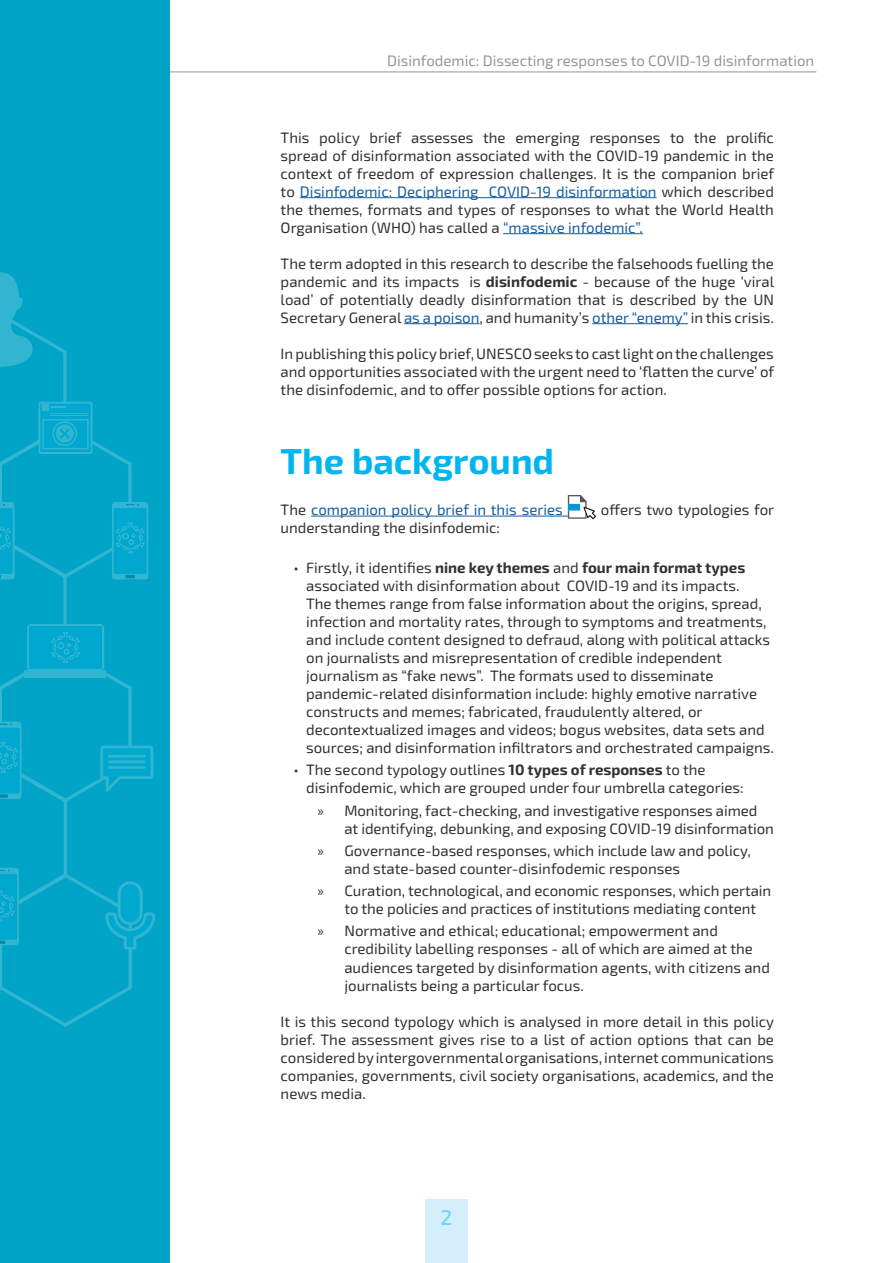
<style>
.page{position:relative;width:893px;height:1263px;background:#fff}
.page>*{position:absolute;margin:0;border:0;box-sizing:border-box;transform-origin:0 0}
.t1{font:700 36px "Exo 2";color:#00b5f0}
.t2{font:500 21px "Exo 2";color:#72d1f6}
.t3{font:15px/18px "Exo 2";color:#333233}
.t4{font:15px "Exo 2";color:#93979e}
.t5{font:15px "Exo 2";color:#175d9e}
.s1{color:#175d9e}
.s2{font-weight:700}
.s3{color:#333233}
.s4{font-family:"Myriad Pro"}
</style>
<div class="page">
<hr style="left:77px;top:72px;width:739px;height:1px;background:#93979e">
<div style="left:425px;top:1199px;width:43px;height:64px;background:#d4effb"></div>
<div style="left:0;top:0;width:169px;height:1263px;background:#00a4c7"></div>
<hr style="left:300px;top:197px;width:357px;height:1px;background:#175d9e">
<hr style="left:503px;top:233px;width:140px;height:1px;background:#175d9e">
<hr style="left:404px;top:323px;width:76px;height:1px;background:#175d9e">
<hr style="left:592px;top:323px;width:96px;height:1px;background:#175d9e">
<hr style="left:311px;top:516px;width:257px;height:1px;background:#175d9e">
<svg style="left:568px;top:495px;width:28px;height:24px"></svg>
<svg style="left:0;top:332px;width:132px;height:695px"></svg>
<svg style="left:145px;top:502px;width:4px;height:77px"></svg>
<svg style="left:0;top:922px;width:19px;height:23px"></svg>
<svg style="left:0;top:272px;width:33px;height:95px"></svg>
<svg style="left:0;top:409px;width:145px;height:513px"></svg>
<svg style="left:100px;top:745px;width:53px;height:47px"></svg>
<svg style="left:105px;top:881px;width:50px;height:69px"></svg>
<svg style="left:38px;top:402px;width:55px;height:52px"></svg>
<p class="t4" style="left:387px;top:50px;width:429px">Disinfodemic: Dissecting responses to COVID-19 disinformation</p>
<p class="t3" style="left:281px;top:128px;width:495px;text-align:justify">This policy brief assesses the emerging responses to the prolific spread of disinformation associated with the COVID-19 pandemic in the context of freedom of expression challenges. It is the companion brief to <span class="s1">Disinfodemic: Deciphering COVID-19 disinformation</span> which described the themes, formats and types of responses to what the World Health Organisation (WHO) has called a <span class="s1">“massive infodemic”.</span></p>
<p class="t3" style="left:281px;top:254px;width:495px;text-align:justify">The term adopted in this research to describe the falsehoods fuelling the pandemic and its impacts is <span class="s2">disinfodemic</span> - because of the huge ‘viral load’ of potentially deadly disinformation that is described by the UN Secretary General <span class="s1">as a poison</span>, and humanity’s <span class="s1">other “enemy”</span> in this crisis.</p>
<p class="t3" style="left:281px;top:344px;width:495px;text-align:justify">In publishing this policy brief, UNESCO seeks to cast light on the challenges and opportunities associated with the urgent need to ‘flatten the curve’ of the disinfodemic, and to offer possible options for action.</p>
<h1 class="t1" style="left:281px;top:436px;width:275px">The background</h1>
<p class="t5" style="left:281px;top:499px;width:284px"><span class="s3">The</span> companion policy brief in this series</p>
<p class="t3" style="left:601px;top:500px;width:175px">offers two typologies for</p>
<p class="t3" style="left:281px;top:518px;width:221px">understanding the disinfodemic:</p>
<p class="t3" style="left:306px;top:558px;width:469px;text-indent:-13px">• Firstly, it identifies <span class="s2">nine key themes</span> and <span class="s2">four main format types </span>associated with disinformation about COVID-19 and its impacts.<br>The themes range from false information about the origins, spread, infection and mortality rates, through to symptoms and treatments, and include content designed to defraud, along with political attacks on journalists and misrepresentation of credible independent journalism as “fake news”. The formats used to disseminate pandemic-related disinformation include: highly emotive narrative constructs and memes; fabricated, fraudulently altered, or decontextualized images and videos; bogus websites, data sets and sources; and disinformation infiltrators and orchestrated campaigns.</p>
<p class="t3" style="left:306px;top:761px;width:439px;text-indent:-13px">• The second typology outlines <span class="s2">10 types of responses</span> to the disinfodemic, which are grouped under four umbrella categories:</p>
<p class="t3" style="left:344px;top:801px;width:431px;text-indent:-27px"><span class="s4">»</span> Monitoring, fact-checking, and investigative responses aimed at identifying, debunking, and exposing COVID-19 disinformation</p>
<p class="t3" style="left:344px;top:841px;width:408px;text-indent:-27px"><span class="s4">»</span> Governance-based responses, which include law and policy, and state-based counter-disinfodemic responses</p>
<p class="t3" style="left:344px;top:881px;width:428px;text-indent:-27px"><span class="s4">»</span> Curation, technological, and economic responses, which pertain to the policies and practices of institutions mediating content</p>
<p class="t3" style="left:344px;top:922px;width:427px;text-indent:-27px"><span class="s4">»</span> Normative and ethical; educational; empowerment and credibility labelling responses - all of which are aimed at the audiences targeted by disinformation agents, with citizens and journalists being a particular focus.</p>
<p class="t3" style="left:281px;top:1012px;width:495px;text-align:justify">It is this second typology which is analysed in more detail in this policy brief. The assessment gives rise to a list of action options that can be considered by intergovernmental organisations, internet communications companies, governments, civil society organisations, academics, and the news media.</p>
<h2 class="t2" style="left:441px;top:1203px;width:13px">2</h2>
</div>
